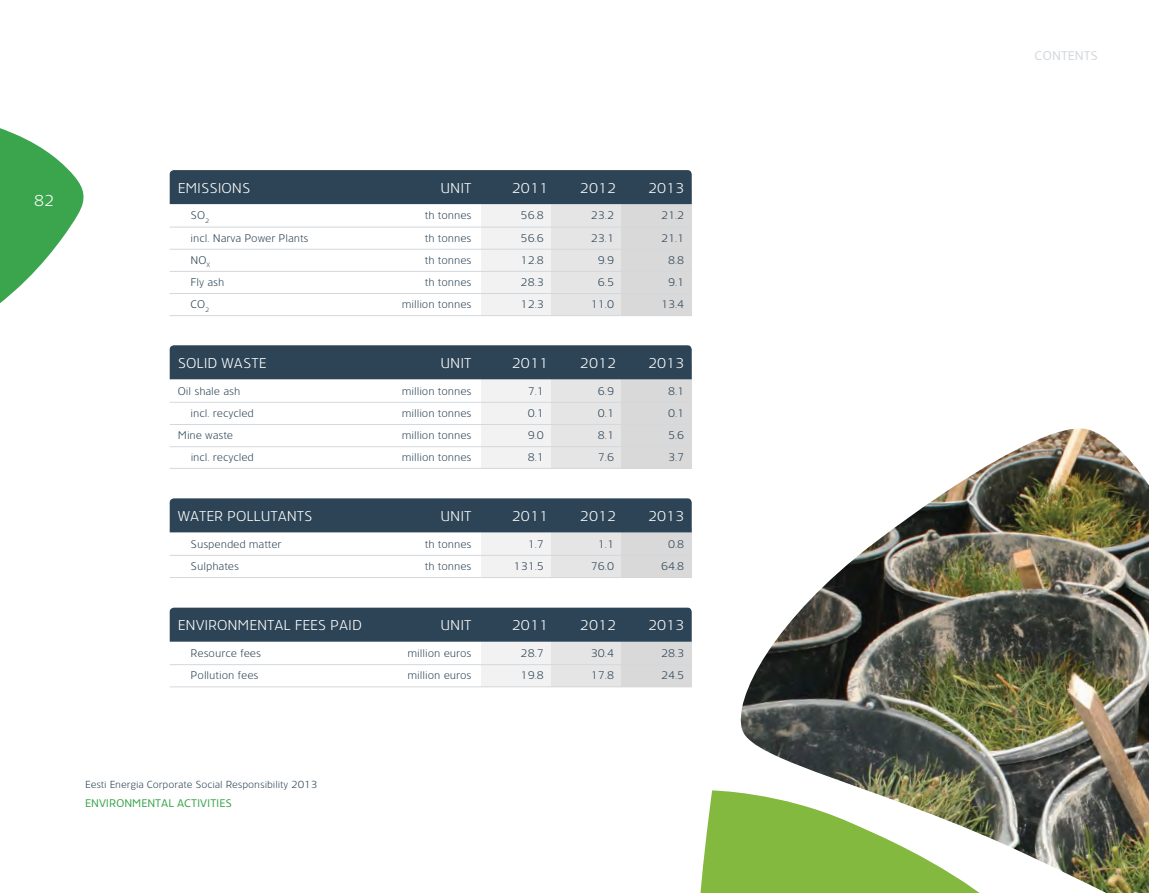
<style>
.page{position:relative;width:1149px;height:893px;background:#fff}
.page>*{position:absolute;margin:0;border:0;box-sizing:border-box;transform-origin:0 0}
.t1{font:300 15px "Energia";color:#fff}
.t2{font:300 13.5px "Energia";color:#fff}
.t3{font:12px "Energia";color:#d3d8dc}
.t4{font:300 10.5px "Energia";color:#2c4456}
.t5{font:10.5px "Energia";color:#3ba54d}
.t6{font:300 9.75px "Energia";color:#2c4456}
</style>
<div class="page">
<svg style="left:0;top:128px;width:84px;height:175px"></svg>
<div style="left:481px;top:527px;width:210px;height:51px;background:#f2f2f2"></div>
<div style="left:551px;top:527px;width:140px;height:51px;background:#e5e5e6"></div>
<div style="left:621px;top:527px;width:70px;height:51px;background:#d9d9da"></div>
<div style="left:170px;top:498px;width:521px;height:34px;background:#2c4456"></div>
<hr style="left:170px;top:577px;width:521px;height:1px;background:#d3d8dc">
<hr style="left:170px;top:555px;width:521px;height:1px;background:#d3d8dc">
<div style="left:481px;top:642px;width:210px;height:45px;background:#f2f2f2"></div>
<div style="left:551px;top:642px;width:140px;height:45px;background:#e5e5e6"></div>
<div style="left:621px;top:642px;width:70px;height:45px;background:#d9d9da"></div>
<div style="left:170px;top:608px;width:521px;height:34px;background:#2c4456"></div>
<hr style="left:170px;top:687px;width:521px;height:1px;background:#d3d8dc">
<hr style="left:170px;top:664px;width:521px;height:1px;background:#d3d8dc">
<div style="left:481px;top:364px;width:210px;height:105px;background:#f2f2f2"></div>
<div style="left:551px;top:364px;width:140px;height:105px;background:#e5e5e6"></div>
<div style="left:621px;top:364px;width:70px;height:105px;background:#d9d9da"></div>
<div style="left:170px;top:345px;width:521px;height:34px;background:#2c4456"></div>
<hr style="left:170px;top:424px;width:521px;height:1px;background:#d3d8dc">
<hr style="left:170px;top:446px;width:521px;height:1px;background:#d3d8dc">
<hr style="left:170px;top:468px;width:521px;height:1px;background:#d3d8dc">
<hr style="left:170px;top:402px;width:521px;height:1px;background:#d3d8dc">
<div style="left:481px;top:190px;width:210px;height:126px;background:#f2f2f2"></div>
<div style="left:551px;top:190px;width:140px;height:126px;background:#e5e5e6"></div>
<div style="left:621px;top:190px;width:70px;height:126px;background:#d9d9da"></div>
<div style="left:170px;top:170px;width:521px;height:34px;background:#2c4456"></div>
<hr style="left:169px;top:249px;width:522px;height:1px;background:#d3d8dc">
<hr style="left:169px;top:271px;width:522px;height:1px;background:#d3d8dc">
<hr style="left:169px;top:293px;width:522px;height:1px;background:#d3d8dc">
<hr style="left:169px;top:227px;width:522px;height:1px;background:#d3d8dc">
<hr style="left:169px;top:315px;width:522px;height:1px;background:#d3d8dc">
<img style="left:740px;top:428px;width:408px;height:465px">
<svg style="left:700px;top:790px;width:413px;height:103px"></svg>
<h1 class="t1" style="left:34px;top:191px;width:22px">82</h1>
<p class="t2" style="left:178px;top:180px;width:69px">Emissions</p>
<p class="t2" style="left:440px;top:180px;width:29px">unit</p>
<p class="t2" style="left:511px;top:180px;width:38px">2011</p>
<p class="t2" style="left:579px;top:180px;width:38px">2012</p>
<p class="t2" style="left:648px;top:180px;width:38px">2013</p>
<p class="t4" style="left:190px;top:209px;width:20px">SO<sub>2</sub></p>
<p class="t4" style="left:425px;top:209px;width:48px">th tonnes</p>
<p class="t4" style="left:520px;top:209px;width:25px">56.8</p>
<p class="t4" style="left:590px;top:209px;width:25px">23.2</p>
<p class="t4" style="left:661px;top:209px;width:25px">21.2</p>
<p class="t4" style="left:190px;top:231px;width:119px">incl. Narva Power Plants</p>
<p class="t4" style="left:425px;top:231px;width:48px">th tonnes</p>
<p class="t4" style="left:520px;top:231px;width:25px">56.6</p>
<p class="t4" style="left:590px;top:231px;width:25px">23.1</p>
<p class="t4" style="left:661px;top:231px;width:25px">21.1</p>
<p class="t4" style="left:190px;top:254px;width:21px">NO<sub>X</sub></p>
<p class="t4" style="left:425px;top:254px;width:48px">th tonnes</p>
<p class="t4" style="left:520px;top:254px;width:25px">12.8</p>
<p class="t4" style="left:597px;top:254px;width:18px">9.9</p>
<p class="t4" style="left:668px;top:254px;width:18px">8.8</p>
<p class="t4" style="left:190px;top:276px;width:35px">Fly ash</p>
<p class="t4" style="left:425px;top:276px;width:48px">th tonnes</p>
<p class="t4" style="left:520px;top:276px;width:25px">28.3</p>
<p class="t4" style="left:597px;top:276px;width:18px">6.5</p>
<p class="t4" style="left:668px;top:276px;width:18px">9.1</p>
<p class="t4" style="left:190px;top:298px;width:20px">CO<sub>2</sub></p>
<p class="t4" style="left:401px;top:298px;width:71px">million tonnes</p>
<p class="t4" style="left:520px;top:298px;width:25px">12.3</p>
<p class="t4" style="left:590px;top:298px;width:25px">11.0</p>
<p class="t4" style="left:661px;top:298px;width:25px">13.4</p>
<p class="t2" style="left:178px;top:355px;width:54px">Solid wast</p>
<p class="t2" style="left:258px;top:355px;width:9px">e</p>
<p class="t2" style="left:440px;top:355px;width:29px">unit</p>
<p class="t2" style="left:511px;top:355px;width:38px">2011</p>
<p class="t2" style="left:579px;top:355px;width:38px">2012</p>
<p class="t2" style="left:648px;top:355px;width:38px">2013</p>
<p class="t4" style="left:178px;top:384px;width:64px">Oil shale ash</p>
<p class="t4" style="left:401px;top:384px;width:71px">million tonnes</p>
<p class="t4" style="left:527px;top:384px;width:18px">7.1</p>
<p class="t4" style="left:597px;top:384px;width:18px">6.9</p>
<p class="t4" style="left:668px;top:384px;width:18px">8.1</p>
<p class="t4" style="left:191px;top:407px;width:65px">incl. recycled</p>
<p class="t4" style="left:401px;top:407px;width:71px">million tonnes</p>
<p class="t4" style="left:527px;top:407px;width:18px">0.1</p>
<p class="t4" style="left:597px;top:407px;width:18px">0.1</p>
<p class="t4" style="left:668px;top:407px;width:18px">0.1</p>
<p class="t4" style="left:178px;top:429px;width:57px">M ine waste</p>
<p class="t4" style="left:401px;top:429px;width:71px">million tonnes</p>
<p class="t4" style="left:527px;top:429px;width:18px">9.0</p>
<p class="t4" style="left:597px;top:429px;width:18px">8.1</p>
<p class="t4" style="left:668px;top:429px;width:18px">5.6</p>
<p class="t4" style="left:191px;top:451px;width:65px">incl. recycled</p>
<p class="t4" style="left:401px;top:451px;width:71px">million tonnes</p>
<p class="t4" style="left:527px;top:451px;width:18px">8.1</p>
<p class="t4" style="left:597px;top:451px;width:18px">7.6</p>
<p class="t4" style="left:668px;top:451px;width:18px">3.7</p>
<p class="t2" style="left:178px;top:508px;width:126px">Water pollutants</p>
<p class="t2" style="left:440px;top:508px;width:29px">unit</p>
<p class="t2" style="left:511px;top:508px;width:38px">2011</p>
<p class="t2" style="left:579px;top:508px;width:38px">2012</p>
<p class="t2" style="left:648px;top:508px;width:38px">2013</p>
<p class="t4" style="left:190px;top:537px;width:92px">Suspended matter</p>
<p class="t4" style="left:425px;top:537px;width:48px">th tonnes</p>
<p class="t4" style="left:527px;top:537px;width:18px">1.7</p>
<p class="t4" style="left:597px;top:537px;width:18px">1.1</p>
<p class="t4" style="left:668px;top:537px;width:18px">0.8</p>
<p class="t4" style="left:190px;top:560px;width:50px">Sulphates</p>
<p class="t4" style="left:425px;top:560px;width:48px">th tonnes</p>
<p class="t4" style="left:513px;top:560px;width:32px">131.5</p>
<p class="t4" style="left:590px;top:560px;width:25px">76.0</p>
<p class="t4" style="left:661px;top:560px;width:25px">64.8</p>
<p class="t2" style="left:178px;top:617px;width:185px">Enviro nmental fees paid</p>
<p class="t2" style="left:440px;top:617px;width:29px">unit</p>
<p class="t2" style="left:511px;top:617px;width:38px">2011</p>
<p class="t2" style="left:579px;top:617px;width:38px">2012</p>
<p class="t2" style="left:648px;top:617px;width:38px">2013</p>
<p class="t4" style="left:190px;top:647px;width:72px">Resource fees</p>
<p class="t4" style="left:407px;top:647px;width:65px">million euros</p>
<p class="t4" style="left:520px;top:647px;width:25px">28.7</p>
<p class="t4" style="left:590px;top:647px;width:25px">30.4</p>
<p class="t4" style="left:661px;top:647px;width:25px">28.3</p>
<p class="t4" style="left:190px;top:669px;width:69px">Pollution fees</p>
<p class="t4" style="left:407px;top:669px;width:65px">million euros</p>
<p class="t4" style="left:520px;top:669px;width:25px">19.8</p>
<p class="t4" style="left:590px;top:669px;width:25px">17.8</p>
<p class="t4" style="left:661px;top:669px;width:25px">24.5</p>
<p class="t6" style="left:85px;top:779px;width:233px">Eesti Energia Corporate Social Responsibility 2013</p>
<p class="t5" style="left:85px;top:797px;width:148px">ENVIRONMENTAL ACTIVITIES</p>
<p class="t3" style="left:1034px;top:48px;width:65px">CONTENTS</p>
</div>
